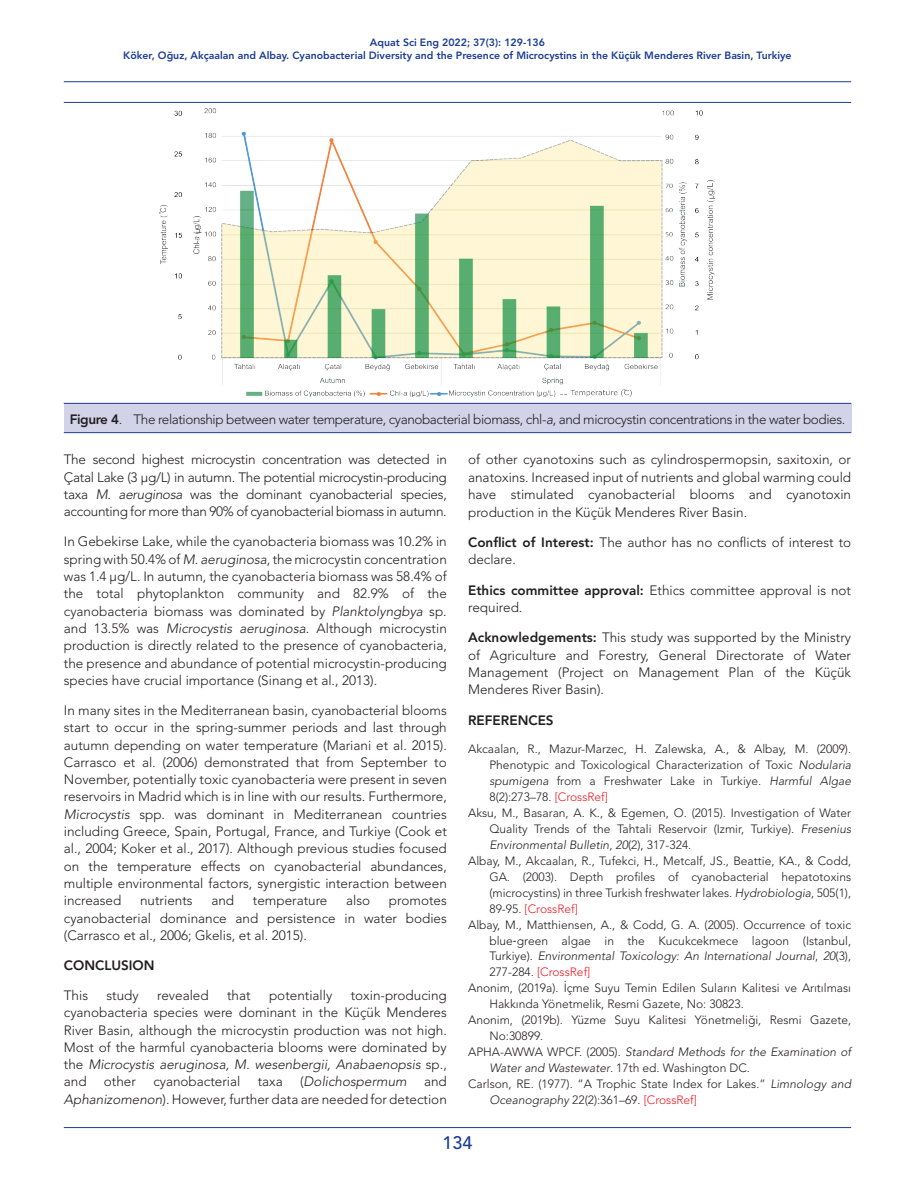
<style>
.page{position:relative;width:915px;height:1191px;background:#fff}
.page>*{position:absolute;margin:0;border:0;box-sizing:border-box;transform-origin:0 0}
.t1{font:500 18px "Avenir LT Std";color:#1c3d92}
.t2{font:300 13.5px/17.2px "Avenir LT Std";color:#231f20;text-align:justify}
.t3{font:300 13.5px "Avenir LT Std";letter-spacing:-.03em;color:#231f20}
.t4{font:800 13.5px "Avenir LT Std";color:#231f20}
.t5{font:italic 300 13.5px "Avenir LT Std";color:#231f20}
.t6{font:300 12px "Avenir LT Std";color:#231f20}
.t7{font:italic 300 12px "Avenir LT Std";color:#231f20}
.t8{font:300 12px "Avenir LT Std";color:#ee1d23}
.t9{font:800 10.5px/12.6px "Avenir LT Std";color:#1c3d92;text-align:center}
.s1{font-weight:800}
.s2{font-style:italic}
.s3{font-style:normal}
.s4{color:#ee1d23}
.s5{color:#231f20}
.s6{font-family:"Lucida Sans Unicode";font-weight:400}
</style>
<div class="page">
<hr style="left:64px;top:1127px;width:786px;height:1px;background:#1c3d92">
<hr style="left:64px;top:81px;width:786px;height:1px;background:#1c3d92">
<img style="left:159px;top:108px;width:557px;height:288px">
<hr style="left:64px;top:102px;width:786px;height:1px;background:#224092">
<div style="left:64px;top:404px;width:786px;height:29px;background:#d2d3e8"></div>
<hr style="left:64px;top:403px;width:786px;height:1px;background:#224092">
<hr style="left:64px;top:432px;width:786px;height:1px;background:#224092">
<p class="t9" style="left:123px;top:36px;width:669px">Aquat Sci Eng 2022; 37(3): 129-136<br>Köker, Oğuz, Akçaalan and Albay. Cyanobacterial Diversity and the Presence of Microcystins in the Küçük Menderes River Basin, Turkiye</p>
<p class="t3" style="left:70px;top:411px;width:776px"><span class="s1">Figure 4</span>. The relationship between water temperature, cyanobacterial biomass, chl-<span class="s2">a</span>, and microcystin concentrations in the water bodies.</p>
<p class="t2" style="left:64px;top:451px;width:384px">The second highest microcystin concentration was detected in Çatal Lake (3 µg/L) in autumn. The potential microcystin-producing taxa <span class="s2">M. aeruginosa</span> was the dominant cyanobacterial species, accounting for more than 90% of cyanobacterial biomass in autumn.</p>
<p class="t2" style="left:64px;top:533px;width:384px">In Gebekirse Lake, while the cyanobacteria biomass was 10.2% in spring with 50.4% of <span class="s2">M</span>. <span class="s2">aeruginosa</span>, the microcystin concentration was 1.4 µg/L. In autumn, the cyanobacteria biomass was 58.4% of the total phytoplankton community and 82.9% of the cyanobacteria biomass was dominated by <span class="s2">Planktolyngbya</span> sp. and 13.5% was <span class="s2">Microcystis aeruginosa</span>. Although microcystin production is directly related to the presence of cyanobacteria, the presence and abundance of potential microcystin-producing species have crucial importance (Sinang et al., 2013).</p>
<p class="t2" style="left:64px;top:701px;width:384px">In many sites in the Mediterranean basin, cyanobacterial blooms start to occur in the spring-summer periods and last through autumn depending on water temperature (Mariani et al. 2015).<br>Carrasco et al. (2006) demonstrated that from September to November, potentially toxic cyanobacteria were present in seven reservoirs in Madrid which is in line with our results. Furthermore, <span class="s2">Microcystis</span> spp. was dominant in Mediterranean countries including Greece, Spain, Portugal, France, and Turkiye (Cook et al., 2004; Koker et al., 2017). Although previous studies focused on the temperature effects on cyanobacterial abundances, multiple environmental factors, synergistic interaction between increased</p>
<p class="t2" style="left:140px;top:892px;width:54px">nutrients</p>
<p class="t2" style="left:211px;top:892px;width:24px">and</p>
<p class="t2" style="left:253px;top:892px;width:76px">temperature</p>
<p class="t2" style="left:346px;top:892px;width:26px">also</p>
<p class="t2" style="left:64px;top:892px;width:384px;text-indent:325px">promotes cyanobacterial dominance and persistence in water bodies (Carrasco et al., 2006; Gkelis, et al. 2015).</p>
<p class="t4" style="left:64px;top:957px;width:92px">CONCLUSION</p>
<p class="t2" style="left:64px;top:986px;width:26px">This</p>
<p class="t2" style="left:106px;top:986px;width:34px">study</p>
<p class="t2" style="left:157px;top:986px;width:53px">revealed</p>
<p class="t2" style="left:227px;top:986px;width:25px">that</p>
<p class="t2" style="left:269px;top:986px;width:65px">potentially</p>
<p class="t2" style="left:64px;top:986px;width:384px;text-indent:287px">toxin-producing cyanobacteria species were dominant in the Küçük Menderes River Basin, although the microcystin production was not high.<br>Most of the harmful cyanobacteria blooms were dominated by the <span class="s2">Microcystis aeruginosa, M. wesenbergii, Anabaenopsis</span> sp., and</p>
<p class="t2" style="left:64px;top:1073px;width:384px;text-align:right">and<br><span class="s2">Aphanizomenon</span>). However, further data are needed for detection</p>
<p class="t2" style="left:104px;top:1073px;width:34px">other</p>
<p class="t2" style="left:153px;top:1073px;width:89px">cyanobacterial</p>
<p class="t2" style="left:258px;top:1073px;width:27px">taxa</p>
<p class="t5" style="left:300px;top:1073px;width:108px"><span class="s3">(</span>Dolichospermum</p>
<p class="t2" style="left:468px;top:451px;width:384px">of other cyanotoxins such as cylindrospermopsin, saxitoxin, or anatoxins. Increased input of nutrients and global warming could have stimulated cyanobacterial blooms and cyanotoxin production in the Küçük Menderes River Basin.</p>
<p class="t2" style="left:468px;top:533px;width:384px"><span class="s1">Conflict of Interest:</span> The author has no conflicts of interest to declare.</p>
<p class="t2" style="left:468px;top:581px;width:384px"><span class="s1">Ethics committee approval:</span> Ethics committee approval is not required.</p>
<p class="t2" style="left:468px;top:629px;width:384px"><span class="s1">Acknowledgements:</span> This study was supported by the Ministry of Agriculture and Forestry, General Directorate of Water Management (Project on Management Plan of the Küçük Menderes River Basin).</p>
<p class="t4" style="left:468px;top:712px;width:87px">REFERENCES</p>
<p class="t6" style="left:468px;top:742px;width:384px">Akcaalan, R., Mazur-Marzec, H. Zalewska, A., &amp; Albay, M. (2009).</p>
<p class="t6" style="left:489px;top:758px;width:363px">Phenotypic and Toxicological Characterization of Toxic <span class="s2">Nodularia</span></p>
<p class="t6" style="left:489px;top:774px;width:363px"><span class="s2">spumigena</span> from a Freshwater Lake in Turkiye. <span class="s2">Harmful Algae</span></p>
<p class="t6" style="left:489px;top:789px;width:120px">8(2):273–78. <span class="s4">[CrossRef]</span></p>
<p class="t6" style="left:468px;top:805px;width:384px">Aksu, M., Basaran, A. K., &amp; Egemen, O. (2015). Investigation of Water</p>
<p class="t6" style="left:489px;top:821px;width:363px">Quality Trends of the Tahtali Reservoir (Izmir, Turkiye). <span class="s2">Fresenius</span></p>
<p class="t7" style="left:489px;top:837px;width:203px">Environmental Bulletin<span class="s3">,</span> 20<span class="s3">(2), 317-324.</span></p>
<p class="t6" style="left:468px;top:853px;width:384px">Albay, M., Akcaalan, R., Tufekci, H., Metcalf, JS., Beattie, KA., &amp; Codd,</p>
<p class="t6" style="left:489px;top:869px;width:363px">GA. (2003). Depth profiles of cyanobacterial hepatotoxins</p>
<p class="t6" style="left:489px;top:885px;width:363px">(microcystins) in three Turkish freshwater lakes. <span class="s2">Hydrobiologia</span>, 505(1),</p>
<p class="t8" style="left:489px;top:901px;width:90px"><span class="s5">89-95.</span> [CrossRef]</p>
<p class="t6" style="left:468px;top:917px;width:384px">Albay, M., Matthiensen, A., &amp; Codd, G. A. (2005). Occurrence of toxic</p>
<p class="t6" style="left:489px;top:933px;width:363px">blue<span class="s6">‐</span>green algae in the Kucukcekmece lagoon (Istanbul,</p>
<p class="t7" style="left:489px;top:949px;width:363px"><span class="s3">Turkiye).</span> Environmental Toxicology: An International Journal<span class="s3">,</span> 20<span class="s3">(3),</span></p>
<p class="t8" style="left:489px;top:965px;width:102px"><span class="s5">277-284.</span> [CrossRef]</p>
<p class="t6" style="left:468px;top:981px;width:384px">Anonim, (2019a). İçme Suyu Temin Edilen Suların Kalitesi ve Arıtılması</p>
<p class="t6" style="left:489px;top:996px;width:256px">Hakkında Yönetmelik, Resmi Gazete, No: 30823.</p>
<p class="t6" style="left:468px;top:1012px;width:384px">Anonim, (2019b). Yüzme Suyu Kalitesi Yönetmeliği, Resmi Gazete,</p>
<p class="t6" style="left:489px;top:1028px;width:55px">No:30899.</p>
<p class="t7" style="left:468px;top:1044px;width:384px"><span class="s3">APHA-AWWA WPCF. (2005).</span> Standard Methods for the Examination of</p>
<p class="t6" style="left:489px;top:1060px;width:262px"><span class="s2">Water and Wastewater</span>. 17th ed. Washington DC.</p>
<p class="t6" style="left:468px;top:1076px;width:384px">Carlson, RE. (1977). “A Trophic State Index for Lakes.” <span class="s2">Limnology and</span></p>
<p class="t6" style="left:489px;top:1092px;width:209px"><span class="s2">Oceanography</span> 22(2):361–69. <span class="s4">[CrossRef]</span></p>
<h1 class="t1" style="left:442px;top:1132px;width:32px">134</h1>
</div>
